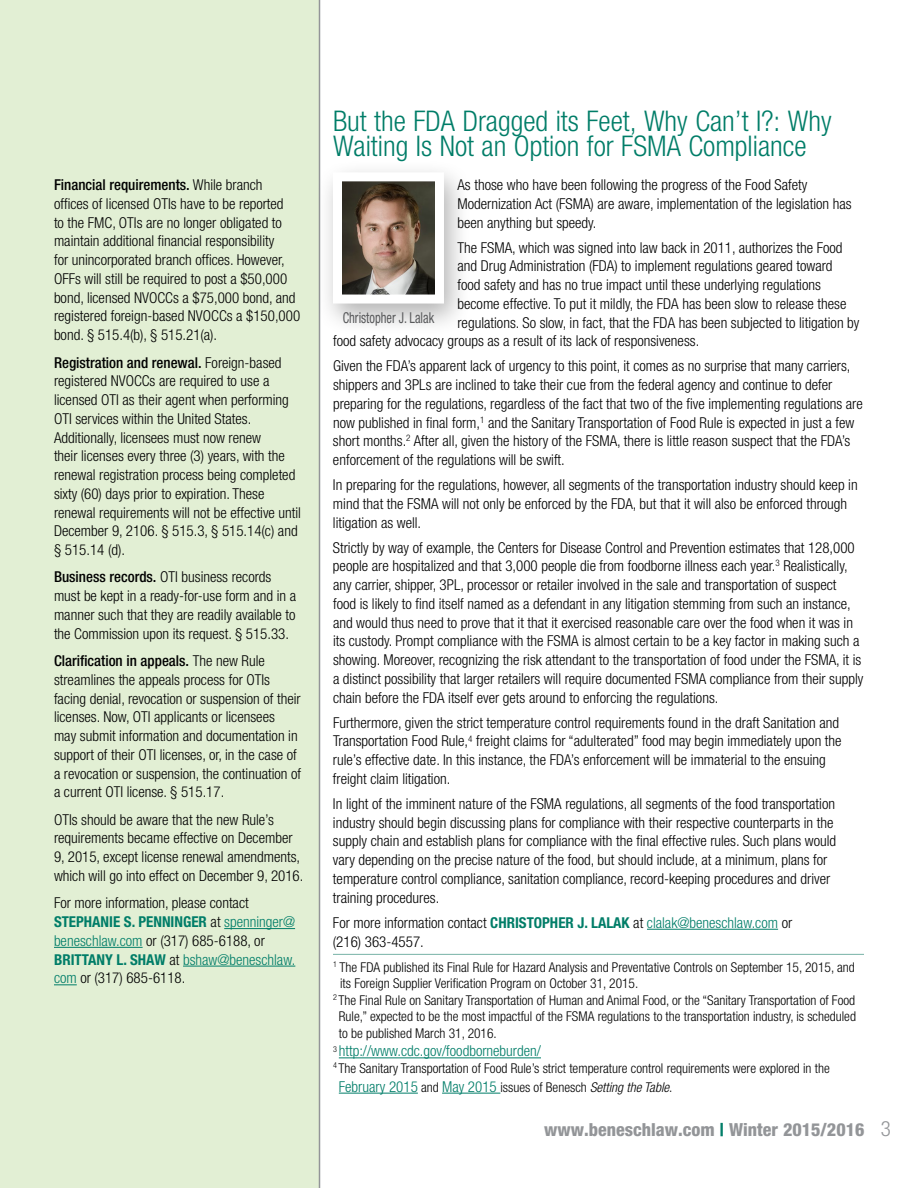
<style>
.page{position:relative;width:918px;height:1188px;background:#fff}
.page>*{position:absolute;margin:0;border:0;box-sizing:border-box;transform-origin:0 0}
.t1{font:300 condensed 28.5px/25.5px "Helvetica Neue";color:#007d68}
.t2{font:800 condensed 18px "Helvetica Neue";color:#939598}
.t3{font:300 condensed 15px/18.8px "Helvetica Neue";color:#000}
.t4{font:300 condensed 15px "Helvetica Neue";color:#007d68}
.t5{font:condensed 15px "Helvetica Neue";color:#58595b;scale:.83 1}
.t6{font:300 condensed 13.5px "Helvetica Neue";color:#000}
.s1{font-weight:500}
.s2{font-weight:700;color:#007d68}
.s3{color:#007d68}
.s4{font-size:13.5px;color:#000}
.s5{font-style:italic;font-size:13.5px;color:#000}
.s6{font-weight:300;font-size:21px}
</style>
<div class="page">
<div style="left:0;top:0;width:320px;height:1188px;background:#e2efd4"></div>
<hr style="left:319px;top:0;width:1px;height:1188px;background:#939598">
<hr style="left:224px;top:928px;width:71px;height:1px;background:#007d68">
<hr style="left:54px;top:947px;width:89px;height:1px;background:#007d68">
<hr style="left:183px;top:966px;width:112px;height:1px;background:#007d68">
<svg style="left:54px;top:984px;width:23px;height:1px"></svg>
<hr style="left:647px;top:929px;width:131px;height:1px;background:#007d68">
<hr style="left:333px;top:954px;width:531px;height:1px;background:#77b2a6">
<hr style="left:339px;top:1058px;width:202px;height:1px;background:#007d68">
<hr style="left:339px;top:1093px;width:79px;height:1px;background:#007d68">
<hr style="left:442px;top:1093px;width:58px;height:1px;background:#007d68">
<div style="left:316px;top:159px;width:156px;height:177px;background:#000;opacity:.3"></div>
<img style="left:343px;top:182px;width:91px;height:112px">
<div style="left:333px;top:172px;width:111px;height:132px;border:9px solid #fff"></div>
<p class="t3" style="left:54px;top:175px;width:248px"><span class="s1">Financial requirements.</span> While branch offices of licensed OTIs have to be reported<br>to the FMC, OTIs are no longer obligated to maintain additional financial responsibility<br>for unincorporated branch offices. However, OFFs will still be required to post a $50,000 bond, licensed NVOCCs a $75,000 bond, and registered foreign-based NVOCCs a $150,000 bond. § 515.4(b), § 515.21(a).</p>
<p class="t3" style="left:54px;top:353px;width:249px"><span class="s1">Registration and renewal.</span> Foreign-based registered NVOCCs are required to use a licensed OTI as their agent when performing OTI services within the United States.<br>Additionally, licensees must now renew<br>their licenses every three (3) years, with the renewal registration process being completed sixty (60) days prior to expiration. These renewal requirements will not be effective until December 9, 2106. § 515.3, § 515.14(c) and § 515.14 (d).</p>
<p class="t3" style="left:54px;top:568px;width:244px"><span class="s1">Business records.</span> OTI business records must be kept in a ready-for-use form and in a manner such that they are readily available to the Commission upon its request. § 515.33.</p>
<p class="t3" style="left:54px;top:651px;width:249px"><span class="s1">Clarification in appeals.</span> The new Rule streamlines the appeals process for OTIs facing denial, revocation or suspension of their licenses. Now, OTI applicants or licensees<br>may submit information and documentation in support of their OTI licenses, or, in the case of a revocation or suspension, the continuation of a current OTI license. § 515.17.</p>
<p class="t3" style="left:54px;top:810px;width:251px">OTIs should be aware that the new Rule’s requirements became effective on December 9, 2015, except license renewal amendments, which will go into effect on December 9, 2016.</p>
<p class="t3" style="left:54px;top:894px;width:243px">For more information, please contact <span class="s2">STEPHANIE S. PENNINGER</span> at <span class="s3">spenninger@ beneschlaw.com</span> or (317) 685-6188, or <span class="s2">BRITTANY L. SHAW</span> at <span class="s3">bshaw@beneschlaw. com</span> or (317) 685-6118.</p>
<h1 class="t1" style="left:333px;top:108px;width:500px">But the FDA Dragged its Feet, Why Can’t I?: Why<br>Waiting Is Not an Option for FSMA Compliance</h1>
<p class="t3" style="left:457px;top:175px;width:396px">As those who have been following the progress of the Food Safety<br>Modernization Act (FSMA) are aware, implementation of the legislation has been anything but speedy.</p>
<p class="t3" style="left:457px;top:238px;width:387px">The FSMA, which was signed into law back in 2011, authorizes the Food</p>
<p class="t3" style="left:457px;top:257px;width:377px">and Drug Administration (FDA) to implement regulations geared toward</p>
<p class="t3" style="left:457px;top:275px;width:365px">food safety and has no true impact until these underlying regulations</p>
<p class="t3" style="left:457px;top:294px;width:390px">become effective. To put it mildly, the FDA has been slow to release these</p>
<p class="t3" style="left:457px;top:313px;width:404px">regulations. So slow, in fact, that the FDA has been subjected to litigation by</p>
<p class="t3" style="left:333px;top:332px;width:368px">food safety advocacy groups as a result of its lack of responsiveness.</p>
<p class="t3" style="left:333px;top:357px;width:531px">Given the FDA’s apparent lack of urgency to this point, it comes as no surprise that many carriers, shippers and 3PLs are inclined to take their cue from the federal agency and continue to defer preparing for the regulations, regardless of the fact that two of the five implementing regulations are now published in final form,<sup>1</sup> and the Sanitary Transportation of Food Rule is expected in just a few short months.<sup>2</sup> After all, given the history of the FSMA, there is little reason suspect that the FDA’s enforcement of the regulations will be swift.</p>
<p class="t3" style="left:333px;top:475px;width:526px">In preparing for the regulations, however, all segments of the transportation industry should keep in mind that the FSMA will not only be enforced by the FDA, but that it will also be enforced through litigation as well.</p>
<p class="t3" style="left:333px;top:538px;width:532px">Strictly by way of example, the Centers for Disease Control and Prevention estimates that 128,000 people are hospitalized and that 3,000 people die from foodborne illness each year.<sup>3</sup> Realistically, any carrier, shipper, 3PL, processor or retailer involved in the sale and transportation of suspect<br>food is likely to find itself named as a defendant in any litigation stemming from such an instance, and would thus need to prove that it that it exercised reasonable care over the food when it was in its custody. Prompt compliance with the FSMA is almost certain to be a key factor in making such a showing. Moreover, recognizing the risk attendant to the transportation of food under the FSMA, it is a distinct possibility that larger retailers will require documented FSMA compliance from their supply chain before the FDA itself ever gets around to enforcing the regulations.</p>
<p class="t3" style="left:333px;top:713px;width:510px">Furthermore, given the strict temperature control requirements found in the draft Sanitation and Transportation Food Rule,<sup>4</sup> freight claims for “adulterated” food may begin immediately upon the rule’s effective date. In this instance, the FDA’s enforcement will be immaterial to the ensuing freight claim litigation.</p>
<p class="t3" style="left:333px;top:794px;width:505px">In light of the imminent nature of the FSMA regulations, all segments of the food transportation industry should begin discussing plans for compliance with their respective counterparts in the supply chain and establish plans for compliance with the final effective rules. Such plans would vary depending on the precise nature of the food, but should include, at a minimum, plans for temperature control compliance, sanitation compliance, record-keeping procedures and driver training procedures.</p>
<p class="t3" style="left:333px;top:913px;width:461px">For more information contact <span class="s2">CHRISTOPHER J. LALAK</span> at <span class="s3">clalak@beneschlaw.com</span> or (216) 363-4557.</p>
<p class="t6" style="left:333px;top:959px;width:523px"><sup>1</sup> The FDA published its Final Rule for Hazard Analysis and Preventative Controls on September 15, 2015, and</p>
<p class="t6" style="left:340px;top:976px;width:300px">its Foreign Supplier Verification Program on October 31, 2015.</p>
<p class="t6" style="left:333px;top:992px;width:524px"><sup>2</sup> The Final Rule on Sanitary Transportation of Human and Animal Food, or the “Sanitary Transportation of Food</p>
<p class="t6" style="left:339px;top:1009px;width:519px">Rule,” expected to be the most impactful of the FSMA regulations to the transportation industry, is scheduled</p>
<p class="t6" style="left:339px;top:1025px;width:160px">to be published March 31, 2016.</p>
<p class="t4" style="left:333px;top:1042px;width:210px"><sup>3</sup> http://www.cdc.gov/foodborneburden/</p>
<p class="t6" style="left:333px;top:1060px;width:498px"><sup>4</sup> The Sanitary Transportation of Food Rule’s strict temperature control requirements were explored in the</p>
<p class="t4" style="left:339px;top:1078px;width:335px">February 2015 <span class="s4">and</span> May 2015 <span class="s4">issues of Benesch</span> <span class="s5">Setting the Table</span><span class="s4">.</span></p>
<p class="t5" style="left:343px;top:309px;width:112px">Christopher J. Lalak</p>
<p class="t2" style="left:544px;top:1118px;width:348px">www.beneschlaw.com <span class="s3">|</span> Winter 2015/2016 <span class="s6">3</span></p>
</div>
